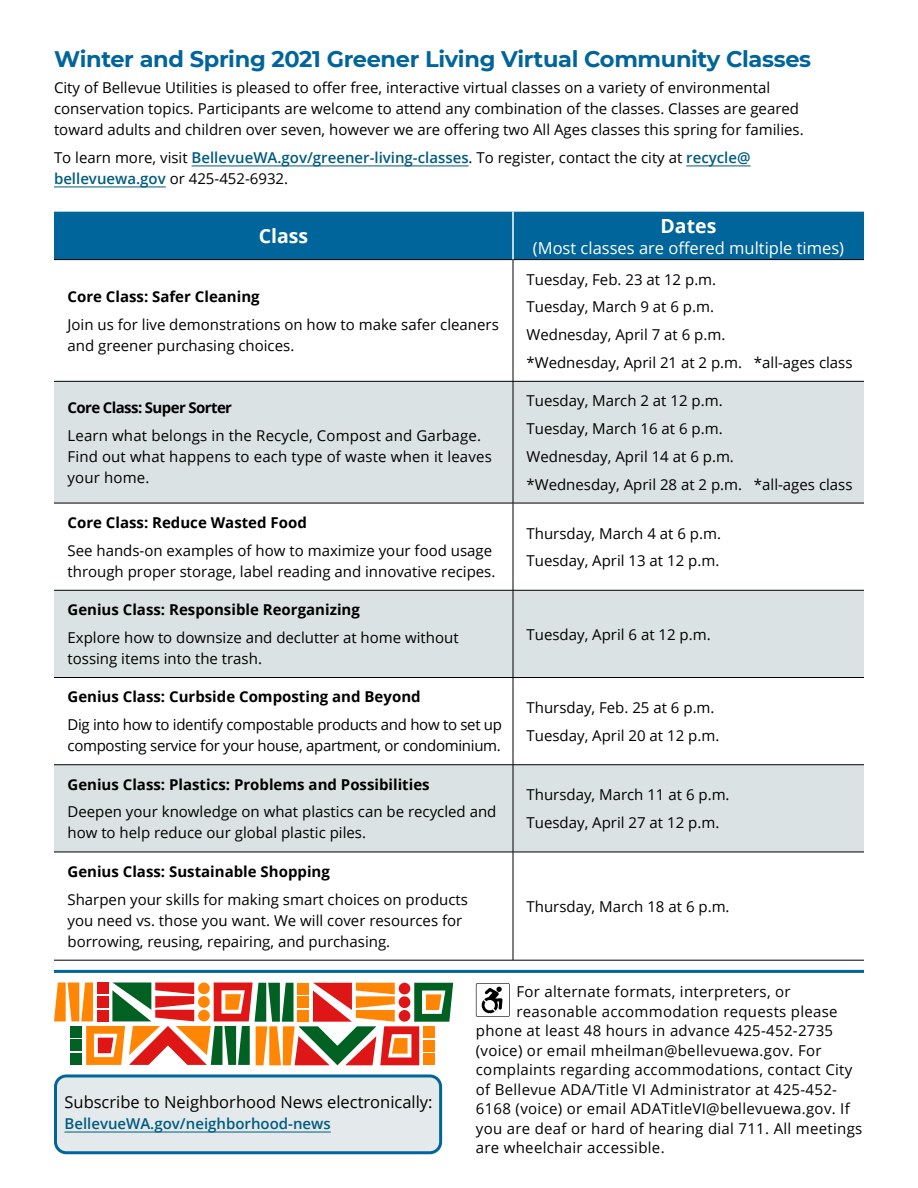
<style>
.page{position:relative;width:918px;height:1188px;background:#fff}
.page>*{position:absolute;margin:0;border:0;box-sizing:border-box;transform-origin:0 0}
.headline{font:700 22.5px "Montserrat";letter-spacing:-.015em;color:#00659a}
.Paragraph_text{font:700 19.5px "Open Sans";color:#fff}
.Paragraph_text-2{font:16.5px "Open Sans";color:#000}
.Paragraph_text-3{font:16.5px "Open Sans";color:#fff}
.Paragraph_text-4{font:15px/21px "Open Sans";color:#000}
.Paragraph_text-5{font:15px "Open Sans";letter-spacing:.02em;color:#000}
.Paragraph_text-6{font:700 15px "Open Sans";color:#000}
.Paragraph_text-7{font:15px/21px "Open Sans";letter-spacing:-.02em;color:#000}
.Paragraph_text-8{font:600 15px "Open Sans";color:#005b7f}
.Paragraph_text-9{font:700 15px "Open Sans";letter-spacing:-.04em;color:#000}
.s1{font-weight:600;color:#005b7f}
</style>
<div class="page">
<hr style="left:192px;top:166px;width:277px;height:1px;background:#005b7f">
<hr style="left:686px;top:166px;width:65px;height:1px;background:#005b7f">
<hr style="left:54px;top:187px;width:112px;height:1px;background:#005b7f">
<div style="left:54px;top:212px;width:810px;height:47px;background:#00659a"></div>
<svg style="left:54px;top:382px;width:810px;height:470px;fill:#dbe2e3"></svg>
<hr style="left:54px;top:259px;width:459px;height:1px;background:#000">
<hr style="left:513px;top:259px;width:351px;height:1px;background:#000">
<hr style="left:54px;top:590px;width:459px;height:1px;background:#000">
<hr style="left:513px;top:590px;width:351px;height:1px;background:#000">
<hr style="left:54px;top:677px;width:459px;height:1px;background:#000">
<hr style="left:513px;top:677px;width:351px;height:1px;background:#000">
<hr style="left:54px;top:764px;width:459px;height:1px;background:#000">
<hr style="left:513px;top:764px;width:351px;height:1px;background:#000">
<hr style="left:54px;top:852px;width:459px;height:1px;background:#000">
<hr style="left:513px;top:852px;width:351px;height:1px;background:#000">
<hr style="left:54px;top:960px;width:459px;height:1px;background:#000">
<hr style="left:513px;top:960px;width:351px;height:1px;background:#000">
<hr style="left:513px;top:260px;width:1px;height:121px;background:#000">
<hr style="left:513px;top:382px;width:1px;height:121px;background:#000">
<hr style="left:513px;top:503px;width:1px;height:87px;background:#000">
<hr style="left:513px;top:590px;width:1px;height:87px;background:#000">
<hr style="left:513px;top:678px;width:1px;height:87px;background:#000">
<hr style="left:513px;top:765px;width:1px;height:87px;background:#000">
<hr style="left:513px;top:852px;width:1px;height:108px;background:#000">
<hr style="left:512px;top:212px;width:2px;height:47px;background:#fff">
<hr style="left:54px;top:381px;width:459px;height:1px;background:#000">
<hr style="left:513px;top:381px;width:351px;height:1px;background:#000">
<hr style="left:54px;top:503px;width:459px;height:1px;background:#000">
<hr style="left:513px;top:503px;width:351px;height:1px;background:#000">
<hr style="left:54px;top:970px;width:810px;height:3px;background:#00659a">
<svg style="left:476px;top:983px;width:34px;height:34px"></svg>
<div style="left:56px;top:1076px;width:385px;height:77px;background:#e4eaeb;border-radius:11px"></div>
<div style="left:54px;top:1074px;width:388px;height:80px;border:3px solid #00659a;border-radius:11px"></div>
<hr style="left:64px;top:1132px;width:267px;height:1px;background:#005b7f">
<svg style="left:54px;top:982px;width:399px;height:83px"></svg>
<div style="left:423px;top:1054px;width:12px;height:11px;background:#ff8605"></div>
<div style="left:423px;top:1040px;width:12px;height:12px;background:#ff8605"></div>
<div style="left:423px;top:1026px;width:12px;height:12px;background:#ff8605"></div>
<p class="headline" style="left:54px;top:43px;width:759px">Winter and Spring 2021 Greener Living Virtual Community Classes</p>
<p class="Paragraph_text-4" style="left:54px;top:77px;width:751px">City of Bellevue Utilities is pleased to offer free, interactive virtual classes on a variety of environmental conservation topics. Participants are welcome to attend any combination of the classes. Classes are geared toward adults and children over seven, however we are offering two All Ages classes this spring for families.</p>
<p class="Paragraph_text-4" style="left:54px;top:147px;width:698px">To learn more, visit <span class="s1">BellevueWA.gov/greener-living-classes</span>. To register, contact the city at <span class="s1">recycle@ bellevuewa.gov</span> or 425-452-6932.</p>
<p class="Paragraph_text" style="left:259px;top:222px;width:51px">Class</p>
<p class="Paragraph_text-6" style="left:68px;top:286px;width:194px">Core Class: Safer Cleaning</p>
<p class="Paragraph_text-4" style="left:68px;top:313px;width:433px">Join us for live demonstrations on how to make safer cleaners and greener purchasing choices.</p>
<p class="Paragraph_text-9" style="left:68px;top:397px;width:166px">Core Class: Super Sorter</p>
<p class="Paragraph_text-4" style="left:68px;top:424px;width:426px">Learn what belongs in the Recycle, Compost and Garbage.<br>Find out what happens to each type of waste when it leaves your home.</p>
<p class="Paragraph_text-6" style="left:68px;top:512px;width:241px">Core Class: Reduce Wasted Food</p>
<p class="Paragraph_text-4" style="left:68px;top:539px;width:429px">See hands-on examples of how to maximize your food usage through proper storage, label reading and innovative recipes.</p>
<p class="Paragraph_text" style="left:661px;top:212px;width:57px">Dates</p>
<p class="Paragraph_text-3" style="left:533px;top:236px;width:313px">(Most classes are offered multiple times)</p>
<p class="Paragraph_text-4" style="left:526px;top:268px;width:191px">Tuesday, Feb. 23 at 12 p.m.</p>
<p class="Paragraph_text-4" style="left:526px;top:296px;width:189px">Tuesday, March 9 at 6 p.m.</p>
<p class="Paragraph_text-4" style="left:526px;top:324px;width:200px">Wednesday, April 7 at 6 p.m.</p>
<p class="Paragraph_text-4" style="left:526px;top:351px;width:328px">*Wednesday, April 21 at 2 p.m. *all-ages class</p>
<p class="Paragraph_text-4" style="left:526px;top:390px;width:198px">Tuesday, March 2 at 12 p.m.</p>
<p class="Paragraph_text-4" style="left:526px;top:418px;width:198px">Tuesday, March 16 at 6 p.m.</p>
<p class="Paragraph_text-4" style="left:526px;top:445px;width:209px">Wednesday, April 14 at 6 p.m.</p>
<p class="Paragraph_text-4" style="left:526px;top:473px;width:328px">*Wednesday, April 28 at 2 p.m. *all-ages class</p>
<p class="Paragraph_text-4" style="left:526px;top:522px;width:196px">Thursday, March 4 at 6 p.m.</p>
<p class="Paragraph_text-4" style="left:526px;top:550px;width:194px">Tuesday, April 13 at 12 p.m.</p>
<p class="Paragraph_text-6" style="left:68px;top:599px;width:294px">Genius Class: Responsible Reorganizing</p>
<p class="Paragraph_text-4" style="left:68px;top:627px;width:393px">Explore how to downsize and declutter at home without tossing items into the trash.</p>
<p class="Paragraph_text-4" style="left:526px;top:623px;width:186px">Tuesday, April 6 at 12 p.m.</p>
<p class="Paragraph_text-6" style="left:68px;top:686px;width:355px">Genius Class: Curbside Composting and Beyond</p>
<p class="Paragraph_text-7" style="left:68px;top:714px;width:436px">Dig into how to identify compostable products and how to set up composting service for your house, apartment, or condominium.</p>
<p class="Paragraph_text-4" style="left:526px;top:697px;width:190px">Thursday, Feb. 25 at 6 p.m.</p>
<p class="Paragraph_text-4" style="left:526px;top:724px;width:194px">Tuesday, April 20 at 12 p.m.</p>
<p class="Paragraph_text-6" style="left:68px;top:774px;width:364px">Genius Class: Plastics: Problems and Possibilities</p>
<p class="Paragraph_text-4" style="left:68px;top:801px;width:430px">Deepen your knowledge on what plastics can be recycled and how to help reduce our global plastic piles.</p>
<p class="Paragraph_text-4" style="left:526px;top:784px;width:205px">Thursday, March 11 at 6 p.m.</p>
<p class="Paragraph_text-4" style="left:526px;top:812px;width:194px">Tuesday, April 27 at 12 p.m.</p>
<p class="Paragraph_text-6" style="left:68px;top:861px;width:264px">Genius Class: Sustainable Shopping</p>
<p class="Paragraph_text-4" style="left:68px;top:888px;width:402px">Sharpen your skills for making smart choices on products you need vs. those you want. We will cover resources for borrowing, reusing, repairing, and purchasing.</p>
<p class="Paragraph_text-4" style="left:526px;top:895px;width:205px">Thursday, March 18 at 6 p.m.</p>
<p class="Paragraph_text-5" style="left:516px;top:981px;width:276px">For alternate formats, interpreters, or</p>
<p class="Paragraph_text-5" style="left:516px;top:1001px;width:323px">reasonable accommodation requests please</p>
<p class="Paragraph_text-5" style="left:476px;top:1020px;width:359px">phone at least 48 hours in advance 425-452-2735</p>
<p class="Paragraph_text-5" style="left:476px;top:1040px;width:347px">(voice) or email mheilman@bellevuewa.gov. For</p>
<p class="Paragraph_text-5" style="left:476px;top:1059px;width:378px">complaints regarding accommodations, contact City</p>
<p class="Paragraph_text-5" style="left:476px;top:1079px;width:363px">of Bellevue ADA/Title VI Administrator at 425-452-</p>
<p class="Paragraph_text-5" style="left:476px;top:1098px;width:376px">6168 (voice) or email ADATitleVI@bellevuewa.gov. If</p>
<p class="Paragraph_text-5" style="left:476px;top:1118px;width:388px">you are deaf or hard of hearing dial 711. All meetings</p>
<p class="Paragraph_text-5" style="left:476px;top:1137px;width:190px">are wheelchair accessible.</p>
<p class="Paragraph_text-2" style="left:64px;top:1091px;width:370px">Subscribe to Neighborhood News electronically:</p>
<p class="Paragraph_text-8" style="left:64px;top:1113px;width:268px">BellevueWA.gov/neighborhood-news</p>
</div>
